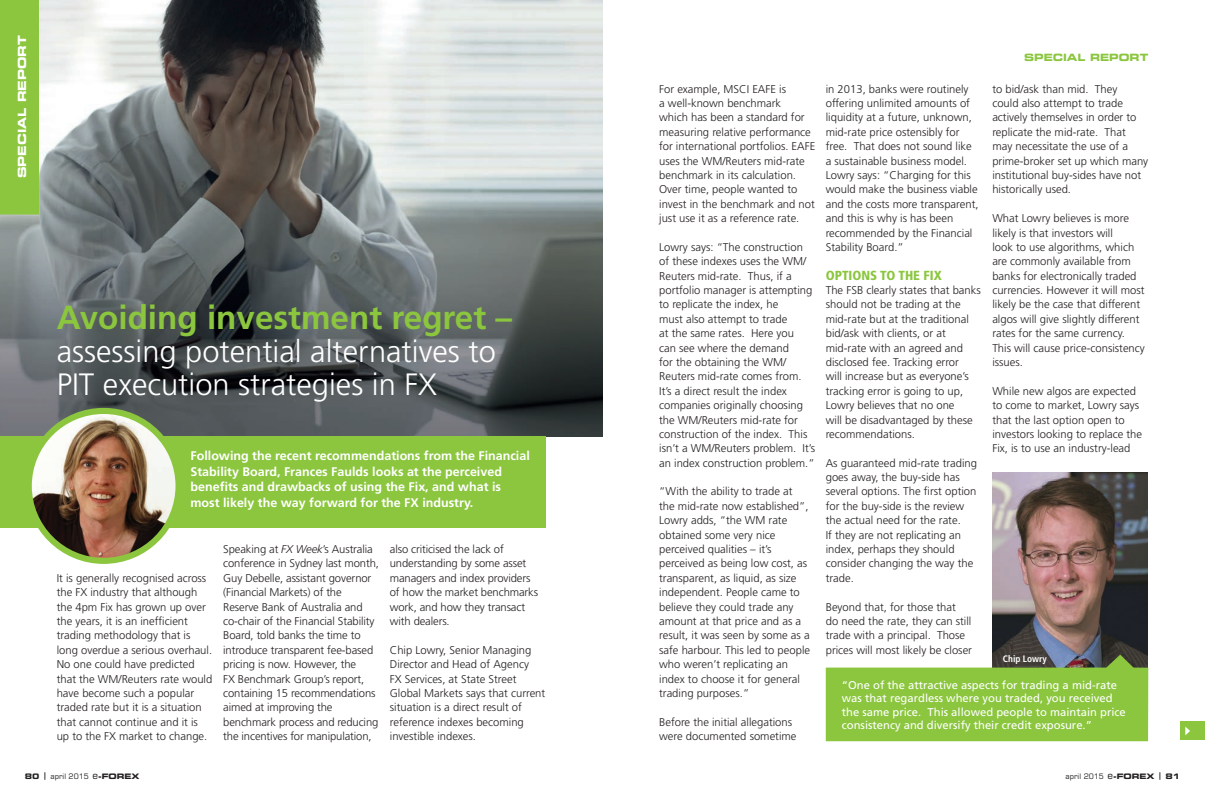
<style>
.page{position:relative;width:1205px;height:798px;background:#fff}
.page>*{position:absolute;margin:0;border:0;box-sizing:border-box;transform-origin:0 0}
.t1{font:700 33.25px "Frutiger";color:#8bc63e}
.Title2{font:300 30.88px/33.2px "Frutiger";color:#fff}
.Paragraph_Title{font:900 condensed 13.12px "Frutiger";color:#8bc63e}
.Intro_text{font:700 12.5px/15.6px "Frutiger";color:#fff}
.Body_text{font:300 11.25px/14.4px "Frutiger";color:#231f20}
.t2{font:11.25px/13.5px "Frutiger";color:#fff}
.Section_title{font:700 expanded 11.25px "Square 721 BT";color:#fff}
.Section_title_top-ri{font:700 expanded 10px "Square 721 BT";color:#8bc63e}
.Photo_name{font:700 condensed 9.38px "Frutiger";color:#fff}
.t3{font:700 expanded 7.5px "Square 721 BT";color:#231f20}
.t4{font:7.5px "Square 721 BT";color:#231f20}
.s1{font-style:italic}
.s2{font-weight:400;font-stretch:normal}
.s3{font-weight:400;font-stretch:normal;font-size:10px}
.s4{font-size:10px}
.s5{font-weight:700;font-stretch:expanded}
</style>
<div class="page">
<img style="left:0;top:0;width:602px;height:436px">
<div style="left:0;top:435px;width:546px;height:92px;background:#8bc63e"></div>
<img style="left:29px;top:411px;width:150px;height:149px;border-radius:75px">
<div style="left:26px;top:407px;width:156px;height:156px;border:6px solid #8bc63e;border-radius:50%"></div>
<div style="left:0;top:0;width:39px;height:214px;background:#8bc63e"></div>
<div style="left:1180px;top:721px;width:25px;height:18px;background:#8bc63e"></div>
<svg style="left:1185px;top:726px;width:5px;height:9px"></svg>
<img style="left:992px;top:472px;width:155px;height:182px">
<svg style="left:826px;top:654px;width:322px;height:87px;background:#90c24f"></svg>
<p class="Section_title" style="left:15px;top:178px;width:144px;rotate:-90deg">SPECIAL REPORT</p>
<p class="Section_title_top-ri" style="left:1024px;top:51px;width:126px">SPECIAL REPORT</p>
<p class="Body_text" style="left:659px;top:81px;width:158px">For example, MSCI EAFE is<br>a well-known benchmark<br>which has been a standard for measuring relative performance for international portfolios. EAFE uses the WM/Reuters mid-rate benchmark in its calculation.<br>Over time, people wanted to invest in the benchmark and not just use it as a reference rate.</p>
<p class="Body_text" style="left:659px;top:240px;width:157px">Lowry says: “The construction of these indexes uses the WM/<br>Reuters mid-rate. Thus, if a portfolio manager is attempting to replicate the index, he<br>must also attempt to trade<br>at the same rates. Here you<br>can see where the demand<br>for the obtaining the WM/<br>Reuters mid-rate comes from.<br>It’s a direct result the index companies originally choosing the WM/Reuters mid-rate for construction of the index. This isn’t a WM/Reuters problem. It’s an index construction problem.”</p>
<p class="Body_text" style="left:659px;top:484px;width:152px">“With the ability to trade at the mid-rate now established”,<br>Lowry adds, “the WM rate obtained some very nice perceived qualities – it’s perceived as being low cost, as transparent, as liquid, as size independent. People came to believe they could trade any amount at that price and as a result, it was seen by some as a safe harbour. This led to people who weren’t replicating an index to choose it for general trading purposes.”</p>
<p class="Body_text" style="left:659px;top:714px;width:139px">Before the initial allegations were documented sometime</p>
<p class="Body_text" style="left:992px;top:81px;width:157px">to bid/ask than mid. They<br>could also attempt to trade actively themselves in order to replicate the mid-rate. That may necessitate the use of a prime-broker set up which many institutional buy-sides have not historically used.</p>
<p class="Body_text" style="left:992px;top:211px;width:154px">What Lowry believes is more likely is that investors will<br>look to use algorithms, which are commonly available from banks for electronically traded currencies. However it will most likely be the case that different algos will give slightly different rates for the same currency.<br>This will cause price-consistency issues.</p>
<p class="Body_text" style="left:992px;top:383px;width:151px">While new algos are expected to come to market, Lowry says that the last option open to investors looking to replace the<br>Fix, is to use an industry-lead</p>
<p class="Body_text" style="left:826px;top:81px;width:154px">in 2013, banks were routinely offering unlimited amounts of liquidity at a future, unknown, mid-rate price ostensibly for free. That does not sound like a sustainable business model.<br>Lowry says: “Charging for this would make the business viable and the costs more transparent, and this is why is has been recommended by the Financial<br>Stability Board.”</p>
<p class="Paragraph_Title" style="left:826px;top:267px;width:117px">OPTIONS TO THE FIX</p>
<p class="Body_text" style="left:826px;top:283px;width:157px">The FSB clearly states that banks should not be trading at the mid-rate but at the traditional bid/ask with clients, or at mid-rate with an agreed and disclosed fee. Tracking error<br>will increase but as everyone’s tracking error is going to up,<br>Lowry believes that no one<br>will be disadvantaged by these recommendations.</p>
<p class="Body_text" style="left:826px;top:455px;width:153px">As guaranteed mid-rate trading goes away, the buy-side has several options. The first option for the buy-side is the review the actual need for the rate.<br>If they are not replicating an index, perhaps they should consider changing the way the trade.</p>
<p class="Body_text" style="left:826px;top:599px;width:148px">Beyond that, for those that<br>do need the rate, they can still trade with a principal. Those prices will most likely be closer</p>
<p class="t1" style="left:57px;top:297px;width:457px">Avoiding investment regret –</p>
<p class="Title2" style="left:57px;top:334px;width:441px">assessing potential alternatives to<br>PIT execution strategies in FX</p>
<p class="Intro_text" style="left:190px;top:447px;width:341px">Following the recent recommendations from the Financial Stability Board, Frances Faulds looks at the perceived benefits and drawbacks of using the Fix, and what is most likely the way forward for the FX industry.</p>
<p class="Body_text" style="left:390px;top:541px;width:150px">also criticised the lack of understanding by some asset managers and index providers of how the market benchmarks work, and how they transact with dealers.</p>
<p class="Body_text" style="left:390px;top:642px;width:157px">Chip Lowry, Senior Managing<br>Director and Head of Agency<br>FX Services, at State Street<br>Global Markets says that current situation is a direct result of reference indexes becoming investible indexes.</p>
<p class="Photo_name" style="left:1003px;top:652px;width:45px">Chip Lowry</p>
<p class="Body_text" style="left:223px;top:541px;width:157px">Speaking at <span class="s1">FX Week</span>’s Australia conference in Sydney last month,<br>Guy Debelle, assistant governor (Financial Markets) of the<br>Reserve Bank of Australia and co-chair of the Financial Stability<br>Board, told banks the time to introduce transparent fee-based pricing is now. However, the<br>FX Benchmark Group’s report, containing 15 recommendations aimed at improving the benchmark process and reducing the incentives for manipulation,</p>
<p class="Body_text" style="left:57px;top:570px;width:157px">It is generally recognised across the FX industry that although the 4pm Fix has grown up over the years, it is an inefficient trading methodology that is long overdue a serious overhaul.<br>No one could have predicted that the WM/Reuters rate would have become such a popular traded rate but it is a situation that cannot continue and it is up to the FX market to change.</p>
<p class="t2" style="left:842px;top:677px;width:285px">“One of the attractive aspects for trading a mid-rate was that regardless where you traded, you received the same price. This allowed people to maintain price consistency and diversify their credit exposure.”</p>
<p class="t3" style="left:25px;top:772px;width:116px">80 | <span class="s2">april 2015</span> <span class="s3">e</span>-FOREX</p>
<p class="t4" style="left:1065px;top:771px;width:116px">april 2015 <span class="s4">e</span><span class="s5">-FOREX </span><sup>|</sup> <span class="s5">81</span></p>
</div>
